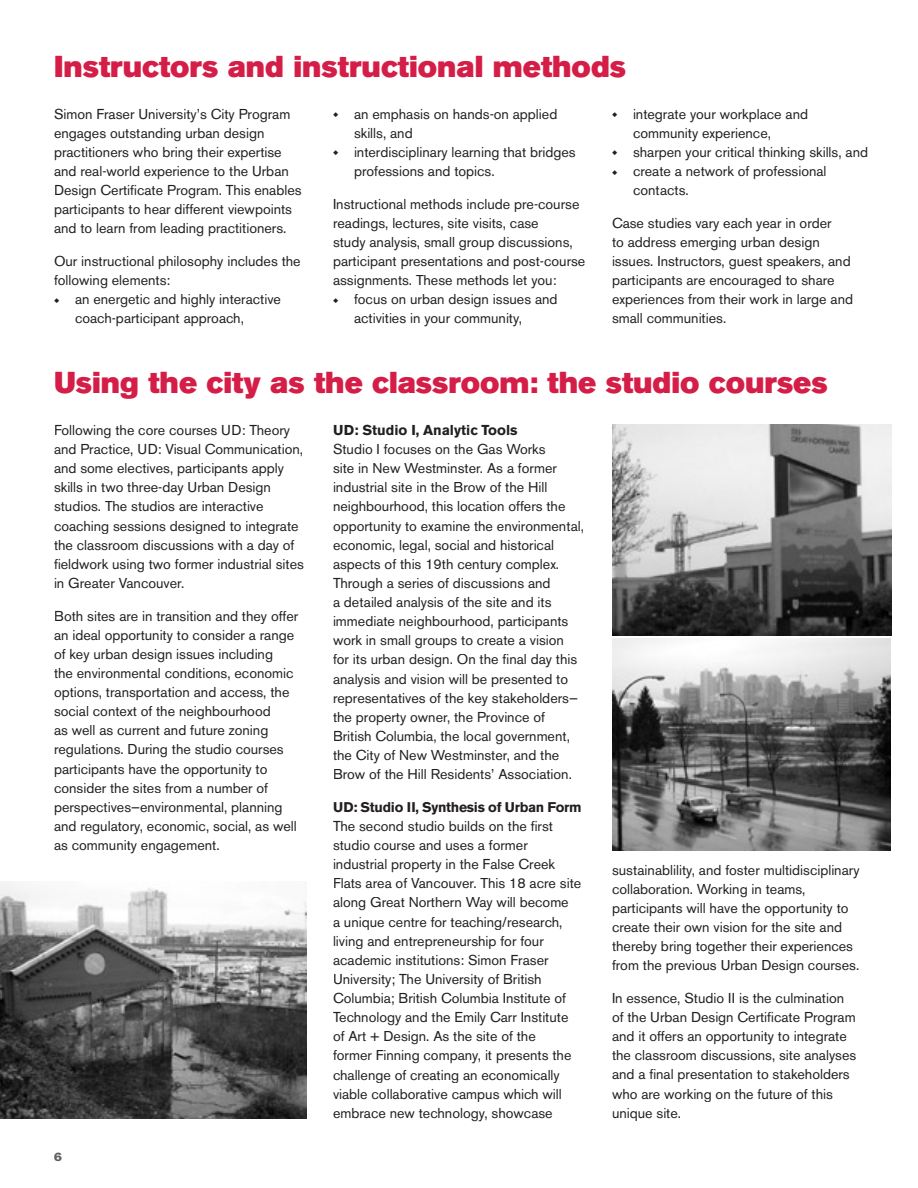
<style>
.page{position:relative;width:918px;height:1188px;background:#fff}
.page>*{position:absolute;margin:0;border:0;box-sizing:border-box;transform-origin:0 0}
.t1{font:30px "Akzidenz Grotesk BE Super";color:#d51e47}
.t2{font:14.25px/19.2px "Akzidenz Grotesk BE";color:#231f20}
.t3{font:700 14.25px "Akzidenz Grotesk BE";color:#231f20}
.t4{font:700 13.95px "Akzidenz Grotesk BE";letter-spacing:-.02em;color:#231f20}
.t5{font:12px "Akzidenz Grotesk BE Super";color:#636366}
</style>
<div class="page">
<img style="left:612px;top:424px;width:279px;height:211px">
<img style="left:0;top:882px;width:306px;height:236px">
<img style="left:612px;top:639px;width:279px;height:211px">
<h1 class="t1" style="left:54px;top:49px;width:574px">Instructors and instructional methods</h1>
<p class="t2" style="left:54px;top:104px;width:249px">Simon Fraser University’s City Program engages outstanding urban design practitioners who bring their expertise and real-world experience to the Urban Design Certificate Program. This enables participants to hear different viewpoints and to learn from leading practitioners.</p>
<p class="t2" style="left:54px;top:252px;width:248px">Our instructional philosophy includes the following elements:</p>
<p class="t2" style="left:75px;top:290px;width:208px">an energetic and highly interactive coach-participant approach,</p>
<p class="t2" style="left:354px;top:104px;width:223px">an emphasis on hands-on applied skills, and<br>interdisciplinary learning that bridges professions and topics.</p>
<p class="t2" style="left:333px;top:194px;width:248px">Instructional methods include pre-course</p>
<p class="t2" style="left:333px;top:213px;width:207px">readings, lectures, site visits, case</p>
<p class="t2" style="left:333px;top:232px;width:241px">study analysis, small group discussions,</p>
<p class="t2" style="left:333px;top:252px;width:254px">participant presentations and post-course</p>
<p class="t2" style="left:333px;top:271px;width:225px">assignments. These methods let you:</p>
<p class="t2" style="left:354px;top:290px;width:205px">focus on urban design issues and</p>
<p class="t2" style="left:354px;top:309px;width:170px">activities in your community,</p>
<p class="t2" style="left:633px;top:104px;width:237px">integrate your workplace and community experience,<br>sharpen your critical thinking skills, and create a network of professional contacts.</p>
<p class="t2" style="left:612px;top:213px;width:243px">Case studies vary each year in order<br>to address emerging urban design issues. Instructors, guest speakers, and participants are encouraged to share experiences from their work in large and small communities.</p>
<h1 class="t1" style="left:54px;top:365px;width:775px">Using the city as the classroom: the studio courses</h1>
<p class="t2" style="left:54px;top:420px;width:251px">Following the core courses UD: Theory and Practice, UD: Visual Communication, and some electives, participants apply skills in two three-day Urban Design studios. The studios are interactive coaching sessions designed to integrate the classroom discussions with a day of fieldwork using two former industrial sites in Greater Vancouver.</p>
<p class="t2" style="left:54px;top:606px;width:246px">Both sites are in transition and they offer an ideal opportunity to consider a range of key urban design issues including<br>the environmental conditions, economic options, transportation and access, the social context of the neighbourhood<br>as well as current and future zoning regulations. During the studio courses participants have the opportunity to consider the sites from a number of perspectives—environmental, planning and regulatory, economic, social, as well as community engagement.</p>
<p class="t3" style="left:333px;top:422px;width:186px">UD: Studio I, Analytic Tools</p>
<p class="t2" style="left:333px;top:439px;width:253px">Studio I focuses on the Gas Works<br>site in New Westminster. As a former industrial site in the Brow of the Hill neighbourhood, this location offers the opportunity to examine the environmental, economic, legal, social and historical aspects of this 19th century complex.<br>Through a series of discussions and<br>a detailed analysis of the site and its immediate neighbourhood, participants work in small groups to create a vision<br>for its urban design. On the final day this analysis and vision will be presented to representatives of the key stakeholders— the property owner, the Province of British Columbia, the local government, the City of New Westminster, and the Brow of the Hill Residents’ Association.</p>
<p class="t4" style="left:333px;top:799px;width:250px">UD: Studio II, Synthesis of Urban Form</p>
<p class="t2" style="left:333px;top:816px;width:250px">The second studio builds on the first studio course and uses a former industrial property in the False Creek Flats area of Vancouver. This 18 acre site along Great Northern Way will become<br>a unique centre for teaching/research, living and entrepreneurship for four academic institutions: Simon Fraser University; The University of British Columbia; British Columbia Institute of Technology and the Emily Carr Institute of Art + Design. As the site of the<br>former Finning company, it presents the challenge of creating an economically viable collaborative campus which will embrace new technology, showcase</p>
<p class="t2" style="left:612px;top:860px;width:249px">sustainablility, and foster multidisciplinary collaboration. Working in teams, participants will have the opportunity to create their own vision for the site and thereby bring together their experiences from the previous Urban Design courses.</p>
<p class="t2" style="left:612px;top:988px;width:246px">In essence, Studio II is the culmination of the Urban Design Certificate Program and it offers an opportunity to integrate the classroom discussions, site analyses and a final presentation to stakeholders who are working on the future of this unique site.</p>
<p class="t5" style="left:54px;top:1150px;width:9px">6</p>
</div>
